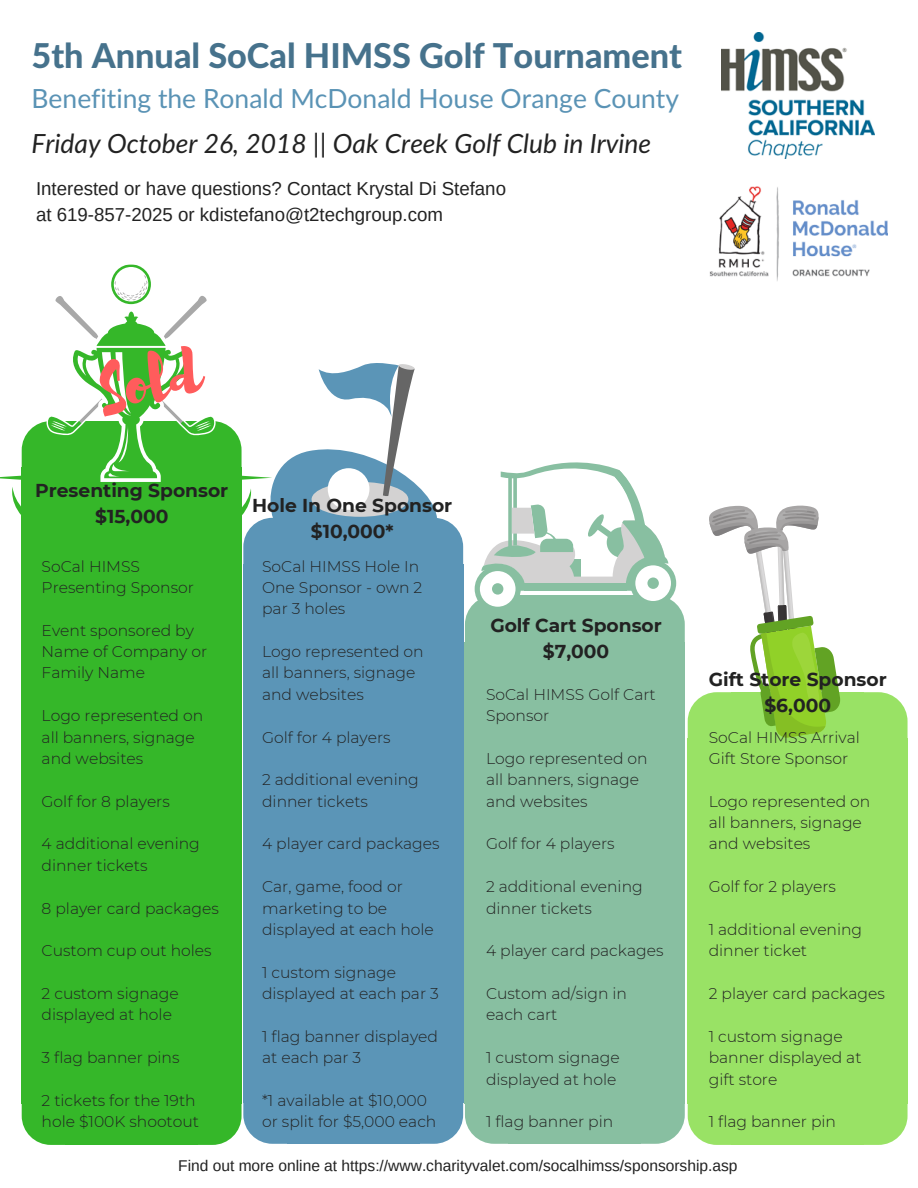
<style>
.page{position:relative;width:918px;height:1188px;background:#fff}
.page>*{position:absolute;margin:0;border:0;box-sizing:border-box;transform-origin:0 0}
.t1{font:65.4px "Brusher";color:#ff5c5c}
.t2{font:800 34.2px "Lato Latin";color:#46728c}
.t3{font:italic 26.4px "Lato";color:#222}
.t4{font:26.4px "Lato Latin";color:#5a93b5}
.t5{font:700 18.75px/25.8px "Montserrat";color:#222;text-align:center}
.t6{font:18.75px/25.8px "Arimo";color:#222}
.t7{font:300 15.6px/21.3px "Montserrat";color:#222}
.t8{font:15.6px "Arimo";color:#222}
</style>
<div class="page">
<div style="left:197px;top:468px;width:45px;height:636px;background:#35b729"></div>
<div style="left:65px;top:468px;width:133px;height:636px;background:#35b729"></div>
<div style="left:22px;top:468px;width:45px;height:636px;background:#35b729"></div>
<div style="left:65px;top:1103px;width:133px;height:42px;background:#35b729"></div>
<svg style="left:22px;top:1104px;width:43px;height:41px;background:#49be3e"></svg>
<div style="left:418px;top:564px;width:45px;height:539px;background:#5b95b7"></div>
<div style="left:287px;top:564px;width:133px;height:539px;background:#5b95b7"></div>
<div style="left:243px;top:564px;width:45px;height:539px;background:#5b95b7"></div>
<div style="left:287px;top:1102px;width:133px;height:42px;background:#5b95b7"></div>
<svg style="left:198px;top:1103px;width:89px;height:42px;background:#60b282"></svg>
<div style="left:640px;top:642px;width:45px;height:461px;background:#88bfa1"></div>
<div style="left:509px;top:642px;width:132px;height:461px;background:#88bfa1"></div>
<div style="left:465px;top:642px;width:45px;height:461px;background:#88bfa1"></div>
<div style="left:509px;top:1102px;width:132px;height:42px;background:#88bfa1"></div>
<svg style="left:420px;top:1102px;width:89px;height:42px;background:#83b4b6"></svg>
<img style="left:718px;top:187px;width:170px;height:90px">
<img style="left:721px;top:33px;width:153px;height:126px">
<svg style="left:864px;top:692px;width:44px;height:47px;background:#a3e474"></svg>
<div style="left:863px;top:739px;width:45px;height:365px;background:#99e265"></div>
<div style="left:731px;top:739px;width:133px;height:365px;background:#99e265"></div>
<div style="left:731px;top:692px;width:133px;height:48px;background:#99e265"></div>
<div style="left:688px;top:739px;width:45px;height:365px;background:#99e265"></div>
<div style="left:731px;top:1103px;width:133px;height:42px;background:#99e265"></div>
<svg style="left:641px;top:1102px;width:90px;height:43px"></svg>
<svg style="left:864px;top:1104px;width:44px;height:41px;background:#a4e576"></svg>
<svg style="left:0;top:264px;width:841px;height:476px"></svg>
<h2 class="t2" style="left:32px;top:34px;width:652px">5th Annual SoCal HIMSS Golf Tournament</h2>
<h3 class="t4" style="left:32px;top:82px;width:649px">Benefiting the Ronald McDonald House Orange County</h3>
<h3 class="t3" style="left:32px;top:127px;width:621px">Friday October 26, 2018 || Oak Creek Golf Club in Irvine</h3>
<p class="t6" style="left:36px;top:175px;width:472px">Interested or have questions? Contact Krystal Di Stefano at 619-857-2025 or kdistefano@t2techgroup.com</p>
<h1 class="t1" style="left:93px;top:347px;width:104px;rotate:-9deg">Sold</h1>
<p class="t5" style="left:35px;top:478px;width:195px">Presenting Sponsor $15,000</p>
<p class="t7" style="left:42px;top:555px;width:154px">SoCal HIMSS<br>Presenting Sponsor</p>
<p class="t7" style="left:42px;top:619px;width:167px">Event sponsored by<br>Name of Company or<br>Family Name</p>
<p class="t7" style="left:42px;top:705px;width:163px">Logo represented on all banners, signage and websites</p>
<p class="t7" style="left:42px;top:790px;width:130px">Golf for 8 players</p>
<p class="t7" style="left:42px;top:833px;width:160px">4 additional evening dinner tickets</p>
<p class="t7" style="left:42px;top:897px;width:179px">8 player card packages</p>
<p class="t7" style="left:42px;top:940px;width:172px">Custom cup out holes</p>
<p class="t7" style="left:42px;top:983px;width:139px">2 custom signage displayed at hole</p>
<p class="t7" style="left:42px;top:1047px;width:139px">3 flag banner pins</p>
<p class="t7" style="left:42px;top:1090px;width:159px">2 tickets for the 19th hole $100K shootout</p>
<p class="t5" style="left:252px;top:492px;width:202px">Hole In One Sponsor $10,000*</p>
<p class="t7" style="left:262px;top:555px;width:162px">SoCal HIMSS Hole In<br>One Sponsor - own 2 par 3 holes</p>
<p class="t7" style="left:262px;top:641px;width:163px">Logo represented on all banners, signage and websites</p>
<p class="t7" style="left:262px;top:726px;width:130px">Golf for 4 players</p>
<p class="t7" style="left:262px;top:769px;width:158px">2 additional evening dinner tickets</p>
<p class="t7" style="left:262px;top:833px;width:179px">4 player card packages</p>
<p class="t7" style="left:262px;top:876px;width:173px">Car, game, food or marketing to be displayed at each hole</p>
<p class="t7" style="left:262px;top:961px;width:178px">1 custom signage displayed at each par 3</p>
<p class="t7" style="left:262px;top:1026px;width:177px">1 flag banner displayed at each par 3</p>
<p class="t7" style="left:262px;top:1090px;width:176px">*1 available at $10,000 or split for $5,000 each</p>
<p class="t5" style="left:490px;top:613px;width:173px">Golf Cart Sponsor $7,000</p>
<p class="t7" style="left:486px;top:684px;width:171px">SoCal HIMSS Golf Cart<br>Sponsor</p>
<p class="t7" style="left:486px;top:748px;width:163px">Logo represented on all banners, signage and websites</p>
<p class="t7" style="left:486px;top:833px;width:130px">Golf for 4 players</p>
<p class="t7" style="left:486px;top:876px;width:158px">2 additional evening dinner tickets</p>
<p class="t7" style="left:486px;top:940px;width:179px">4 player card packages</p>
<p class="t7" style="left:486px;top:983px;width:143px">Custom ad/sign in each cart</p>
<p class="t7" style="left:486px;top:1047px;width:135px">1 custom signage displayed at hole</p>
<p class="t7" style="left:486px;top:1111px;width:129px">1 flag banner pin</p>
<p class="t5" style="left:709px;top:667px;width:180px">Gift Store Sponsor $6,000</p>
<p class="t7" style="left:709px;top:726px;width:153px">SoCal HIMSS Arrival<br>Gift Store Sponsor</p>
<p class="t7" style="left:709px;top:790px;width:163px">Logo represented on all banners, signage and websites</p>
<p class="t7" style="left:709px;top:876px;width:129px">Golf for 2 players</p>
<p class="t7" style="left:709px;top:919px;width:155px">1 additional evening dinner ticket</p>
<p class="t7" style="left:709px;top:983px;width:178px">2 player card packages</p>
<p class="t7" style="left:709px;top:1026px;width:154px">1 custom signage banner displayed at gift store</p>
<p class="t7" style="left:709px;top:1111px;width:129px">1 flag banner pin</p>
<p class="t8" style="left:178px;top:1157px;width:561px">Find out more online at https://www.charityvalet.com/socalhimss/sponsorship.asp</p>
</div>
